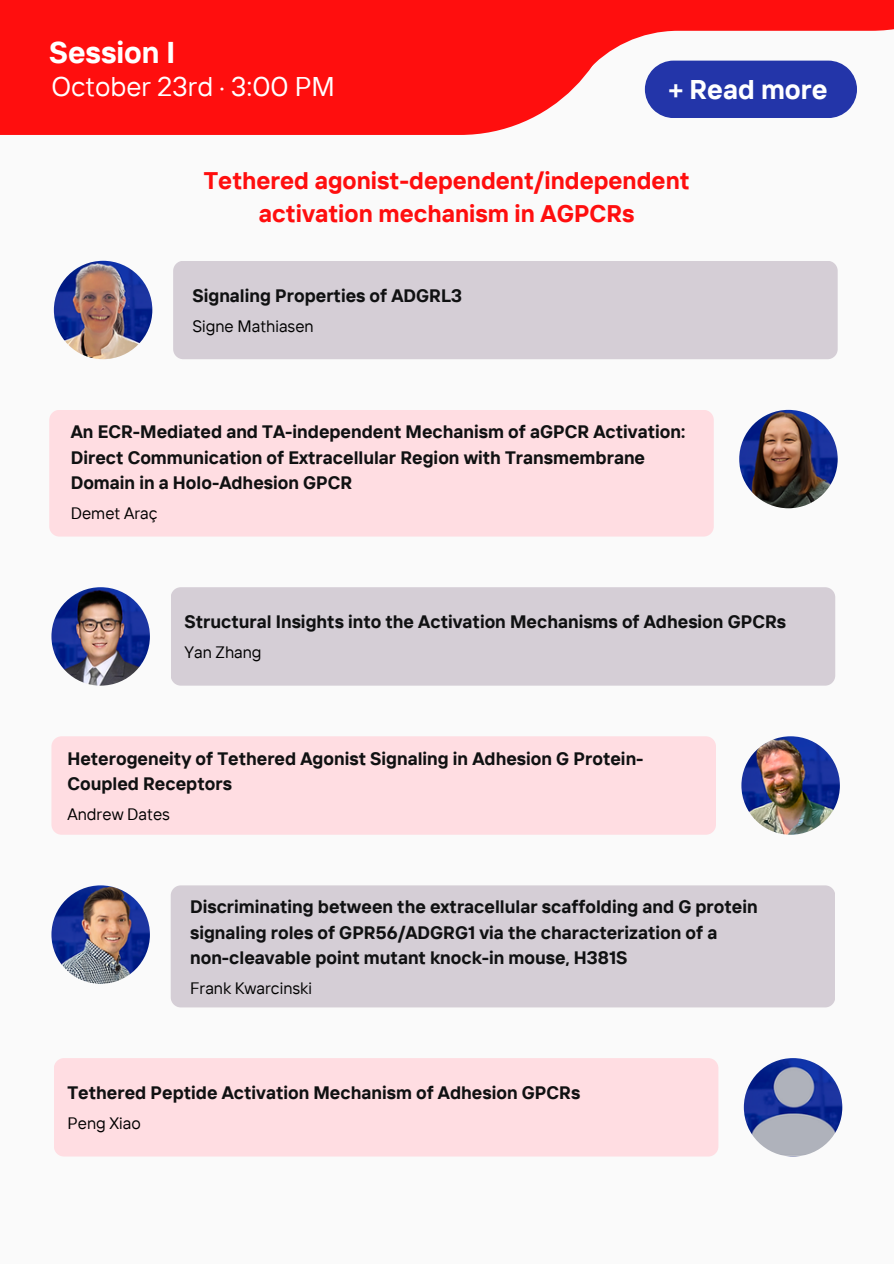
<style>
.page{position:relative;width:894px;height:1264px;background:#fff}
.page>*{position:absolute;margin:0;border:0;box-sizing:border-box;transform-origin:0 0}
.t1{font:700 30px "TT Interphases";color:#fff}
.t2{font:27px "TT Interphases";color:#fff}
.t3{font:700 27px "TT Interphases";color:#fff}
.t4{font:700 24px/32.7px "TT Interphases";color:#ff0e0e;text-align:center}
.t5{font:700 18px/25.5px "TT Interphases";color:#101112}
.t6{font:16.5px "TT Interphases";color:#000}
</style>
<div class="page">
<div style="left:0;top:0;width:893px;height:1263px;background:#fafafa"></div>
<svg style="left:0;top:73px;width:857px;height:62px;fill:#ff0e0e"></svg>
<svg style="left:0;top:0;width:893px;height:73px;background:#fe3030"></svg>
<img style="left:54px;top:261px;width:98px;height:98px;border-radius:50%">
<div style="left:173px;top:261px;width:664px;height:98px;background:#d5ced6;border-radius:10px"></div>
<img style="left:739px;top:410px;width:98px;height:98px;border-radius:50%">
<div style="left:49px;top:410px;width:664px;height:126px;background:#ffdde2;border-radius:10px"></div>
<img style="left:51px;top:587px;width:99px;height:98px;border-radius:50%">
<div style="left:171px;top:587px;width:664px;height:98px;background:#d5ced6;border-radius:10px"></div>
<img style="left:741px;top:736px;width:98px;height:98px;border-radius:50%">
<div style="left:51px;top:736px;width:664px;height:98px;background:#ffdde2;border-radius:10px"></div>
<img style="left:51px;top:885px;width:99px;height:98px;border-radius:50%">
<div style="left:171px;top:885px;width:663px;height:122px;background:#d5ced6;border-radius:10px"></div>
<img style="left:743px;top:1058px;width:99px;height:98px;border-radius:50%">
<div style="left:54px;top:1058px;width:664px;height:98px;background:#ffdde2;border-radius:10px"></div>
<div style="left:644px;top:61px;width:212px;height:57px;background:#2335a9"></div>
<h4 class="t1" style="left:49px;top:33px;width:127px">Session I</h4>
<p class="t2" style="left:51px;top:69px;width:285px">October 23rd · 3:00 PM</p>
<p class="t3" style="left:668px;top:72px;width:161px">+ Read more</p>
<h4 class="t4" style="left:204px;top:163px;width:487px">Tethered agonist-dependent/independent activation mechanism in AGPCRs</h4>
<p class="t5" style="left:192px;top:282px;width:271px">Signaling Properties of ADGRL3</p>
<h4 class="t6" style="left:192px;top:315px;width:123px">Signe Mathiasen</h4>
<p class="t5" style="left:71px;top:418px;width:615px">An ECR-Mediated and TA-independent Mechanism of aGPCR Activation:<br>Direct Communication of Extracellular Region with Transmembrane<br>Domain in a Holo-Adhesion GPCR</p>
<p class="t6" style="left:71px;top:502px;width:88px">Demet Araç</p>
<h4 class="t5" style="left:184px;top:608px;width:603px">Structural Insights into the Activation Mechanisms of Adhesion GPCRs</h4>
<p class="t6" style="left:184px;top:641px;width:79px">Yan Zhang</p>
<h4 class="t5" style="left:67px;top:745px;width:577px">Heterogeneity of Tethered Agonist Signaling in Adhesion G Protein-<br>Coupled Receptors</h4>
<p class="t6" style="left:67px;top:803px;width:104px">Andrew Dates</p>
<p class="t5" style="left:190px;top:893px;width:569px">Discriminating between the extracellular scaffolding and G protein signaling roles of GPR56/ADGRG1 via the characterization of a non-cleavable point mutant knock-in mouse, H381S</p>
<p class="t6" style="left:190px;top:977px;width:123px">Frank Kwarcinski</p>
<h4 class="t5" style="left:67px;top:1079px;width:514px">Tethered Peptide Activation Mechanism of Adhesion GPCRs</h4>
<p class="t6" style="left:67px;top:1112px;width:75px">Peng Xiao</p>
</div>
